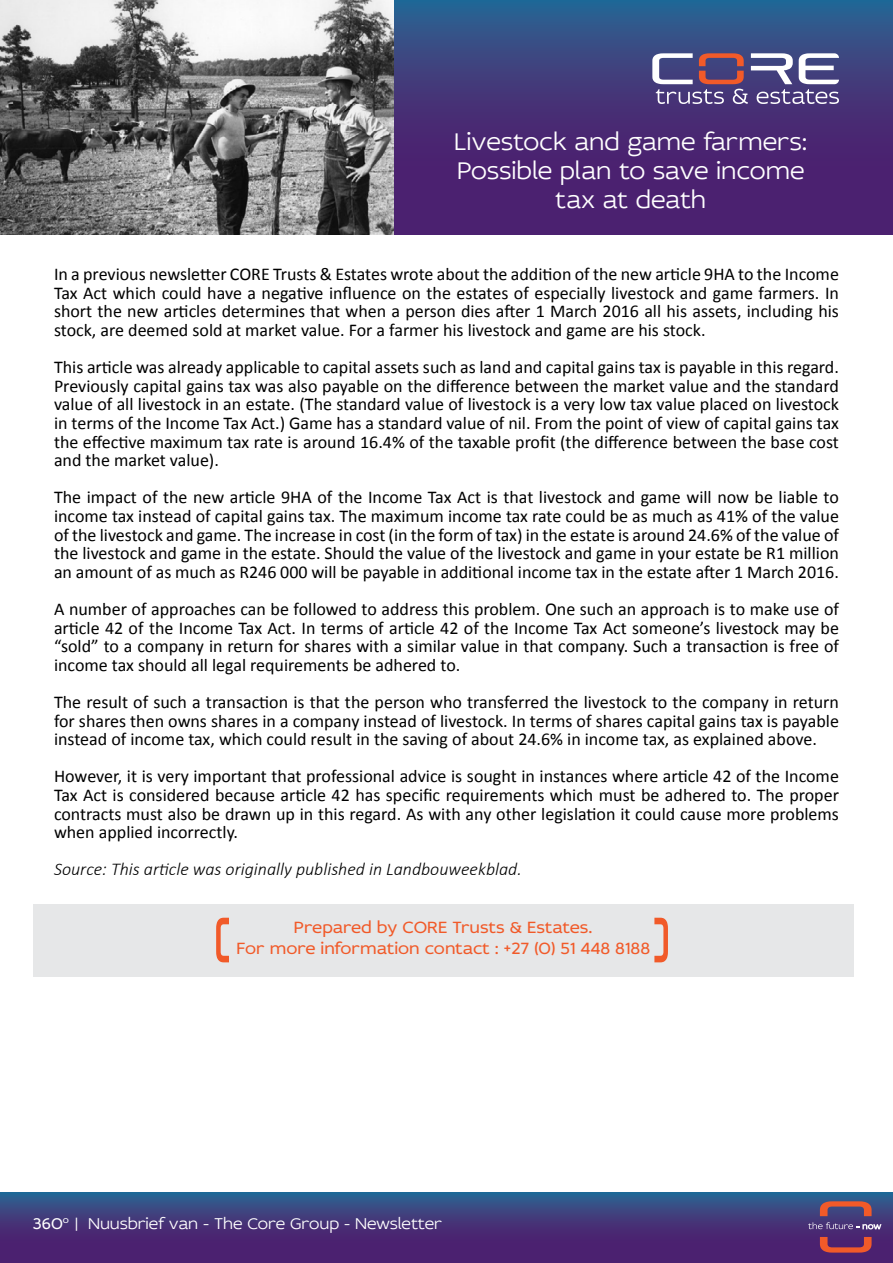
<style>
.page{position:relative;width:893px;height:1263px;background:#fff}
.page>*{position:absolute;margin:0;border:0;box-sizing:border-box;transform-origin:0 0}
.t1{font:300 25.35px/29.2px "Idealist Sans";letter-spacing:-.01em;color:#fff;text-align:center}
.t2{font:18px/18.6px "Calibri";color:#000;text-align:justify}
.t3{font:italic 300 18px "Calibri";color:#000}
.t4{font:17.25px/20.9px "Idealist Sans";color:#f15a29;text-align:center}
.t5{font:300 16.5px "Idealist Sans";color:#fff}
.s1{font-weight:400}
</style>
<div class="page">
<svg style="left:393px;top:0;width:500px;height:235px;background:#423479"></svg>
<svg style="left:0;top:1193px;width:893px;height:70px;background:#423579"></svg>
<svg style="left:808px;top:1222px;width:73px;height:7px"></svg>
<svg style="left:820px;top:1201px;width:52px;height:15px"></svg>
<svg style="left:820px;top:1237px;width:52px;height:15px"></svg>
<img style="left:0;top:0;width:393px;height:235px">
<svg style="left:652px;top:53px;width:187px;height:51px"></svg>
<div style="left:33px;top:904px;width:821px;height:72px;background:#e6e7e8"></div>
<svg style="left:216px;top:918px;width:13px;height:44px"></svg>
<svg style="left:654px;top:918px;width:14px;height:44px"></svg>
<h1 class="t1" style="left:454px;top:126px;width:355px">Livestock and game farmers:<br>Possible plan to save income tax at death</h1>
<p class="t2" style="left:54px;top:264px;width:786px">In a previous newsletter CORE Trusts &amp; Estates wrote about the addition of the new article 9HA to the Income Tax Act which could have a negative influence on the estates of especially livestock and game farmers. In short the new articles determines that when a person dies after 1 March 2016 all his assets, including his stock, are deemed sold at market value. For a farmer his livestock and game are his stock.</p>
<p class="t2" style="left:54px;top:357px;width:786px">This article was already applicable to capital assets such as land and capital gains tax is payable in this regard.<br>Previously capital gains tax was also payable on the difference between the market value and the standard value of all livestock in an estate. (The standard value of livestock is a very low tax value placed on livestock in terms of the Income Tax Act.) Game has a standard value of nil. From the point of view of capital gains tax the effective maximum tax rate is around 16.4% of the taxable profit (the difference between the base cost and the market value).</p>
<p class="t2" style="left:54px;top:487px;width:786px">The impact of the new article 9HA of the Income Tax Act is that livestock and game will now be liable to income tax instead of capital gains tax. The maximum income tax rate could be as much as 41% of the value of the livestock and game. The increase in cost (in the form of tax) in the estate is around 24.6% of the value of the livestock and game in the estate. Should the value of the livestock and game in your estate be R1 million an amount of as much as R246 000 will be payable in additional income tax in the estate after 1 March 2016.</p>
<p class="t2" style="left:54px;top:599px;width:786px">A number of approaches can be followed to address this problem. One such an approach is to make use of article 42 of the Income Tax Act. In terms of article 42 of the Income Tax Act someone’s livestock may be “sold” to a company in return for shares with a similar value in that company. Such a transaction is free of income tax should all legal requirements be adhered to.</p>
<p class="t2" style="left:54px;top:692px;width:786px">The result of such a transaction is that the person who transferred the livestock to the company in return for shares then owns shares in a company instead of livestock. In terms of shares capital gains tax is payable instead of income tax, which could result in the saving of about 24.6% in income tax, as explained above.</p>
<p class="t2" style="left:54px;top:766px;width:786px">However, it is very important that professional advice is sought in instances where article 42 of the Income Tax Act is considered because article 42 has specific requirements which must be adhered to. The proper contracts must also be drawn up in this regard. As with any other legislation it could cause more problems when applied incorrectly.</p>
<p class="t3" style="left:54px;top:858px;width:469px">Source: This article was originally published in Landbouweekblad.</p>
<p class="t4" style="left:236px;top:916px;width:415px">Prepared by CORE Trusts &amp; Estates.<br>For more information contact : +27 (0) 51 448 8188</p>
<p class="t5" style="left:33px;top:1212px;width:411px"><span class="s1">360</span><sup>o</sup> | Nuusbrief van - The Core Group - Newsletter</p>
</div>
